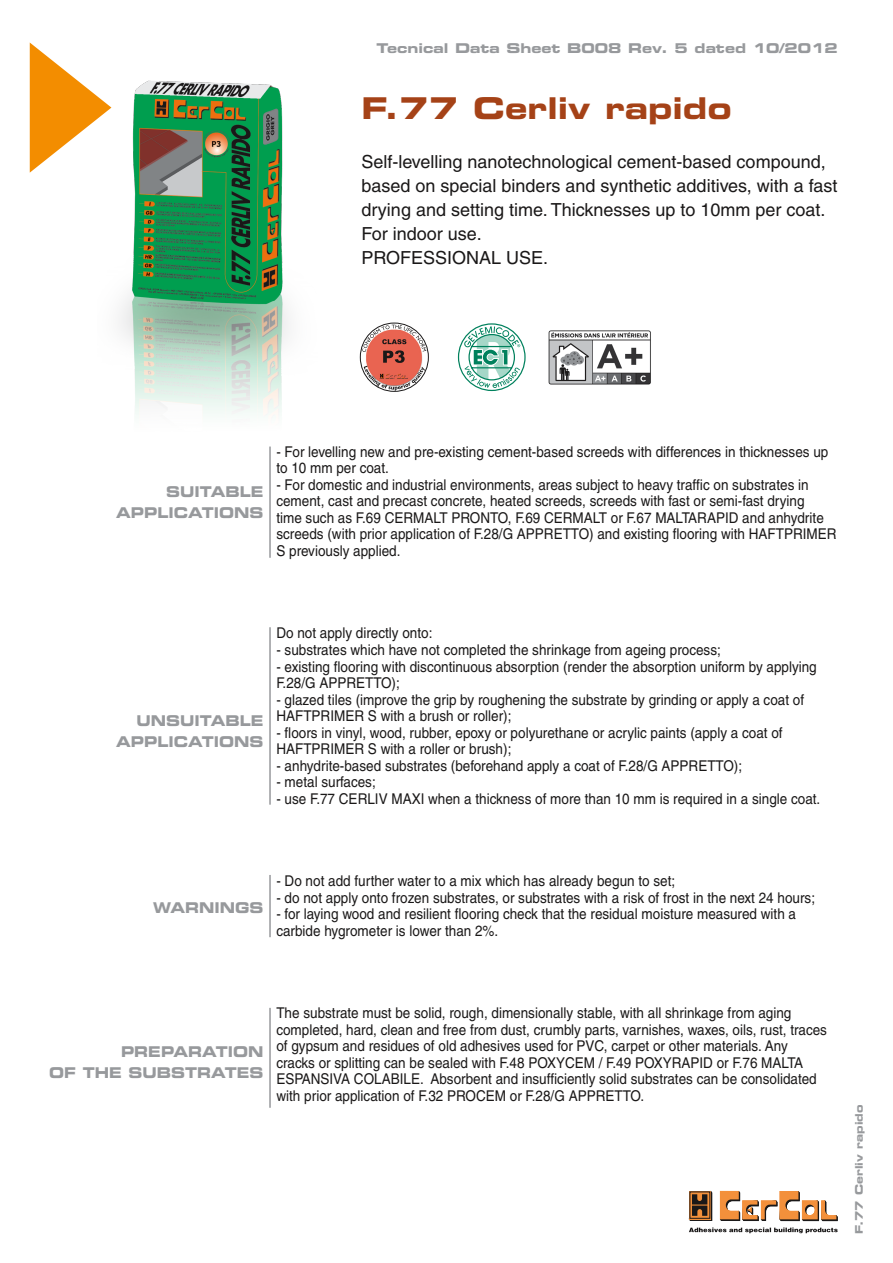
<style>
.page{position:relative;width:893px;height:1263px;background:#fff}
.page>*{position:absolute;margin:0;border:0;box-sizing:border-box;transform-origin:0 0}
.t1{font:30px "Eurostile LT Bold Extended Two";color:#a54217}
.t2{font:18px/24px "Helvetica LT";color:#1a1818}
.t3{font:14.85px/16.5px "Helvetica LT";color:#1a1818;scale:.91 1}
.t4{font:14.85px/21px "Eurostile LT Bold Extended Two";color:#97999c;text-align:right;scale:.91 1}
.t5{font:13.5px "Eurostile LT Bold Extended Two";color:#97999c}
.t6{font:10.5px "Eurostile LT Bold Extended Two";color:#97999c}
</style>
<div class="page">
<svg style="left:457px;top:323px;width:69px;height:69px"></svg>
<img style="left:548px;top:330px;width:103px;height:55px">
<img style="left:111px;top:80px;width:179px;height:335px">
<svg style="left:30px;top:43px;width:81px;height:130px"></svg>
<hr style="left:269px;top:446px;width:2px;height:112px;background:#97999c">
<hr style="left:269px;top:627px;width:2px;height:178px;background:#97999c">
<hr style="left:269px;top:1008px;width:2px;height:100px;background:#97999c">
<hr style="left:269px;top:875px;width:2px;height:62px;background:#97999c">
<div style="left:360px;top:323px;width:69px;height:69px;border:1px solid #1a1818;border-radius:50%"></div>
<svg style="left:362px;top:325px;width:64px;height:66px"></svg>
<svg style="left:689px;top:1191px;width:23px;height:30px"></svg>
<svg style="left:720px;top:1191px;width:118px;height:30px"></svg>
<svg style="left:689px;top:1227px;width:149px;height:6px"></svg>
<p class="t5" style="left:376px;top:39px;width:463px">Tecnical Data Sheet B008 Rev. 5 dated 10/2012</p>
<h1 class="t1" style="left:361px;top:87px;width:372px">F.77 Cerliv rapido</h1>
<p class="t2" style="left:361px;top:150px;width:477px">Self-levelling nanotechnological cement-based compound, based on special binders and synthetic additives, with a fast drying and setting time. Thicknesses up to 10mm per coat.<br>For indoor use.<br>PROFESSIONAL USE.</p>
<p class="t4" style="left:116px;top:481px;width:163px">SUITABLE<br>APPLICATIONS</p>
<p class="t3" style="left:276px;top:443px;width:608px">- For levelling new and pre-existing cement-based screeds with differences in thicknesses up to 10 mm per coat.</p>
<p class="t3" style="left:276px;top:476px;width:617px">- For domestic and industrial environments, areas subject to heavy traffic on substrates in cement, cast and precast concrete, heated screeds, screeds with fast or semi-fast drying<br>time such as F.69 CERMALT PRONTO, F.69 CERMALT or F.67 MALTARAPID and anhydrite screeds (with prior application of F.28/G APPRETTO) and existing flooring with HAFTPRIMER S previously applied.</p>
<p class="t4" style="left:116px;top:709px;width:163px">UNSUITABLE<br>APPLICATIONS</p>
<p class="t3" style="left:276px;top:625px;width:173px">Do not apply directly onto:</p>
<p class="t3" style="left:276px;top:641px;width:490px">- substrates which have not completed the shrinkage from ageing process;</p>
<p class="t3" style="left:276px;top:658px;width:595px">- existing flooring with discontinuous absorption (render the absorption uniform by applying<br>F.28/G APPRETTO);</p>
<p class="t3" style="left:276px;top:691px;width:581px">- glazed tiles (improve the grip by roughening the substrate by grinding or apply a coat of<br>HAFTPRIMER S with a brush or roller);</p>
<p class="t3" style="left:276px;top:724px;width:558px">- floors in vinyl, wood, rubber, epoxy or polyurethane or acrylic paints (apply a coat of<br>HAFTPRIMER S with a roller or brush);</p>
<p class="t3" style="left:276px;top:757px;width:513px">- anhydrite-based substrates (beforehand apply a coat of F.28/G APPRETTO);</p>
<p class="t3" style="left:276px;top:773px;width:111px">- metal surfaces;</p>
<p class="t3" style="left:276px;top:790px;width:599px">- use F.77 CERLIV MAXI when a thickness of more than 10 mm is required in a single coat.</p>
<p class="t4" style="left:153px;top:896px;width:123px">WARNINGS</p>
<p class="t3" style="left:276px;top:872px;width:440px">- Do not add further water to a mix which has already begun to set;</p>
<p class="t3" style="left:276px;top:889px;width:593px">- do not apply onto frozen substrates, or substrates with a risk of frost in the next 24 hours;</p>
<p class="t3" style="left:276px;top:905px;width:573px">- for laying wood and resilient flooring check that the residual moisture measured with a carbide hygrometer is lower than 2%.</p>
<p class="t4" style="left:49px;top:1040px;width:237px">PREPARATION<br>OF THE SUBSTRATES</p>
<p class="t3" style="left:276px;top:1004px;width:607px">The substrate must be solid, rough, dimensionally stable, with all shrinkage from aging completed, hard, clean and free from dust, crumbly parts, varnishes, waxes, oils, rust, traces of gypsum and residues of old adhesives used for PVC, carpet or other materials. Any cracks or splitting can be sealed with F.48 POXYCEM / F.49 POXYRAPID or F.76 MALTA ESPANSIVA COLABILE. Absorbent and insufficiently solid substrates can be consolidated with prior application of F.32 PROCEM or F.28/G APPRETTO.</p>
<p class="t6" style="left:852px;top:1234px;width:131px;rotate:-90deg">F.77 Cerliv rapido</p>
</div>
